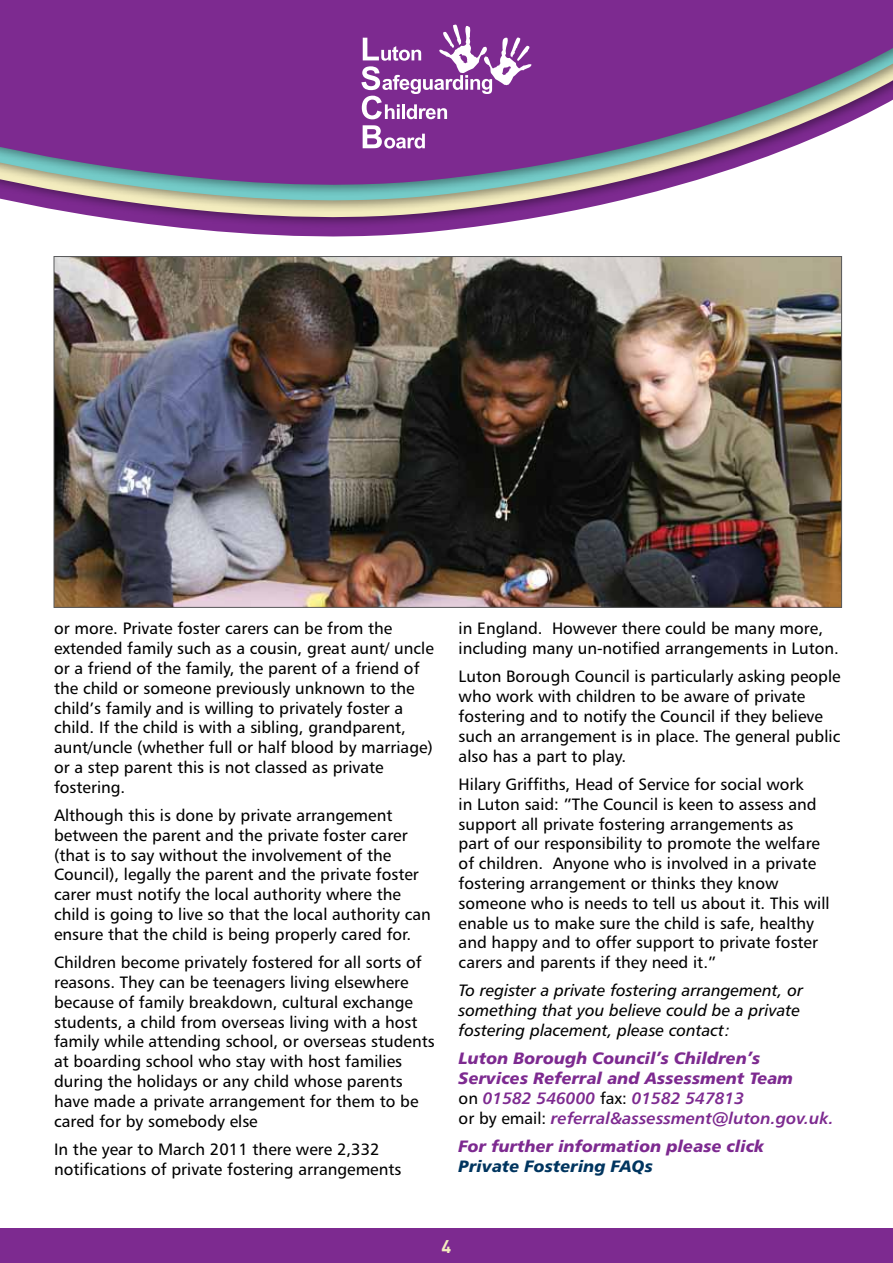
<style>
.page{position:relative;width:893px;height:1263px;background:#fff}
.page>*{position:absolute;margin:0;border:0;box-sizing:border-box;transform-origin:0 0}
.t1{font:700 18px "DIN";color:#f3ecbe}
.t2{font:16.5px/19.8px "Humanist 777 BT Roman B";color:#000}
.t3{font:16.5px/19.8px "Humanist 777 BT Italic B";color:#000}
.t4{font:16.5px/19.8px "Humanist 777 BT Black Italic B";color:#7d2a90}
.t5{font:16.5px/19.8px "Humanist 777 BT Bold Italic B";color:#7d2a90}
.t6{font:16.5px "Humanist 777 BT Black Italic B";color:#00355f}
.s1{font-family:"Humanist 777 BT Roman B";color:#000}
</style>
<div class="page">
<div style="left:0;top:1229px;width:893px;height:34px;background:#7d2a90"></div>
<svg style="left:99px;top:217px;width:440px;height:17px;fill:#7d2a90"></svg>
<svg style="left:12px;top:201px;width:605px;height:16px;background:#b591a7"></svg>
<svg style="left:0;top:0;width:893px;height:201px;background:#89509b"></svg>
<svg style="left:363px;top:125px;width:62px;height:24px"></svg>
<svg style="left:361px;top:24px;width:170px;height:95px"></svg>
<img style="left:54px;top:256px;width:788px;height:352px">
<p class="t2" style="left:54px;top:618px;width:381px">or more. Private foster carers can be from the extended family such as a cousin, great aunt/ uncle or a friend of the family, the parent of a friend of the child or someone previously unknown to the child’s family and is willing to privately foster a child. If the child is with a sibling, grandparent, aunt/uncle (whether full or half blood by marriage) or a step parent this is not classed as private fostering.</p>
<p class="t2" style="left:54px;top:805px;width:378px">Although this is done by private arrangement between the parent and the private foster carer (that is to say without the involvement of the Council), legally the parent and the private foster carer must notify the local authority where the child is going to live so that the local authority can ensure that the child is being properly cared for.</p>
<p class="t2" style="left:54px;top:952px;width:382px">Children become privately fostered for all sorts of reasons. They can be teenagers living elsewhere because of family breakdown, cultural exchange students, a child from overseas living with a host family while attending school, or overseas students at boarding school who stay with host families during the holidays or any child whose parents have made a private arrangement for them to be cared for by somebody else</p>
<p class="t2" style="left:54px;top:1139px;width:349px">In the year to March 2011 there were 2,332 notifications of private fostering arrangements</p>
<p class="t2" style="left:459px;top:618px;width:382px">in England. However there could be many more, including many un-notified arrangements in Luton.</p>
<p class="t2" style="left:459px;top:666px;width:383px">Luton Borough Council is particularly asking people who work with children to be aware of private fostering and to notify the Council if they believe such an arrangement is in place. The general public also has a part to play.</p>
<p class="t2" style="left:459px;top:774px;width:372px">Hilary Griffiths, Head of Service for social work<br>in Luton said: ”The Council is keen to assess and support all private fostering arrangements as<br>part of our responsibility to promote the welfare of children. Anyone who is involved in a private fostering arrangement or thinks they know someone who is needs to tell us about it. This will enable us to make sure the child is safe, healthy and happy and to offer support to private foster carers and parents if they need it.”</p>
<p class="t3" style="left:459px;top:980px;width:346px">To register a private fostering arrangement, or something that you believe could be a private fostering placement, please contact:</p>
<p class="t4" style="left:459px;top:1048px;width:336px">Luton Borough Council’s Children’s<br>Services Referral and Assessment Team</p>
<p class="t5" style="left:459px;top:1088px;width:376px"><span class="s1">on</span> 01582 546000 <span class="s1">fax:</span> 01582 547813<br><span class="s1">or by email:</span> referral&amp;assessment@luton.gov.uk.</p>
<p class="t4" style="left:459px;top:1136px;width:307px">For further information please click</p>
<p class="t6" style="left:459px;top:1155px;width:196px">Private Fostering FAQs</p>
<p class="t1" style="left:442px;top:1234px;width:11px">4</p>
</div>
